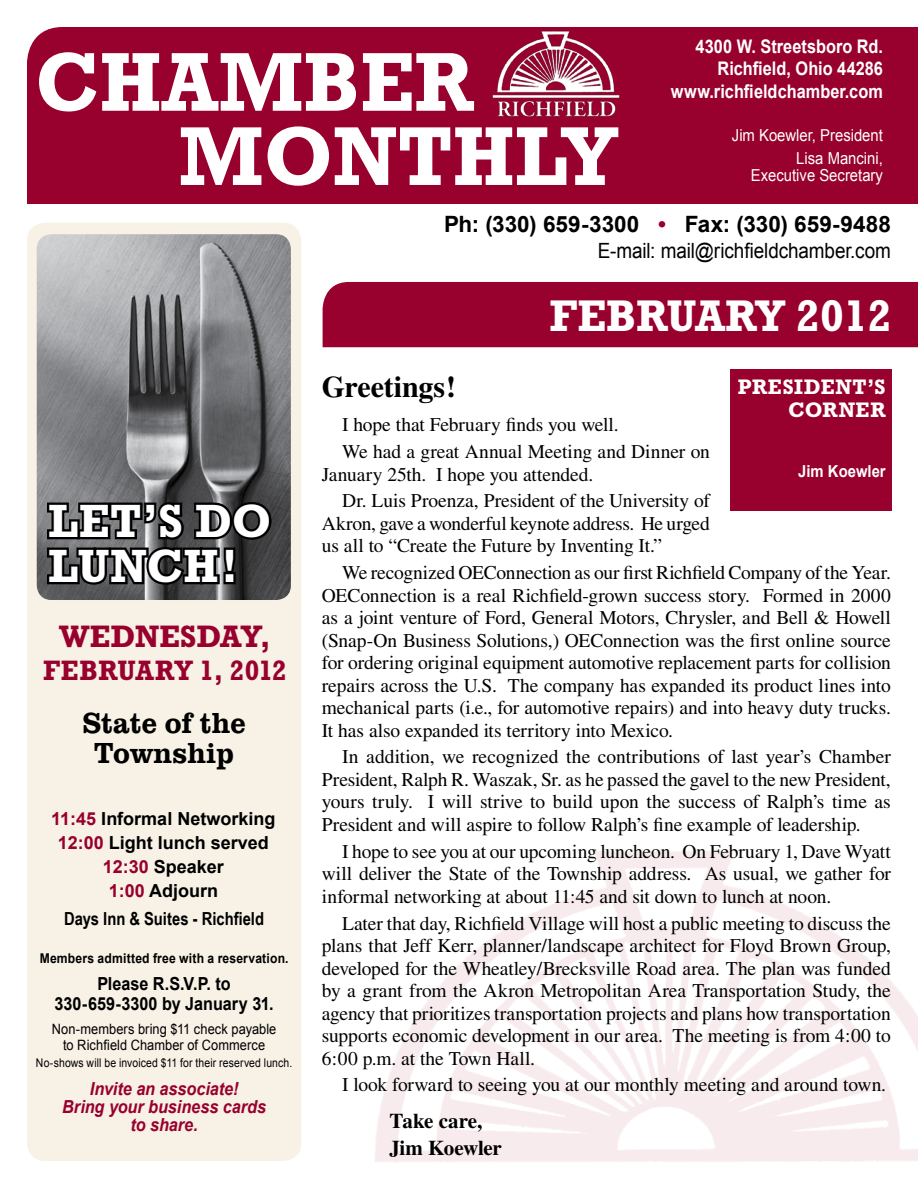
<style>
.page{position:relative;width:918px;height:1188px;background:#fff}
.page>*{position:absolute;margin:0;border:0;box-sizing:border-box;transform-origin:0 0}
.t1{font:700 84.75px/74.2px "Rockwell";color:#fff;scale:.96 1}
.t2{font:700 47.4px/45px "Rockwell";letter-spacing:.015em;color:#fff}
.t3{font:700 45px "Rockwell";color:#fff;scale:.96 1}
.t4{font:700 31.5px "Rockwell";color:#98002e}
.t5{font:30px/30px "URW Clarendon T Medi Narr";color:#000;text-align:center}
.t6{font:700 30px "Times";letter-spacing:-.005em;color:#000}
.t7{font:700 28.5px "Rockwell";letter-spacing:.005em;color:#98002e;scale:.93 1}
.t8{font:700 22.5px "Arial";color:#000}
.t9{font:700 21.3px/22.5px "Rockwell";letter-spacing:.035em;color:#fff;text-align:right}
.t10{font:21px "Arial";letter-spacing:-.005em;color:#000;scale:.9 1}
.t11{font:700 21px/27.8px "Times";letter-spacing:-.015em;color:#000}
.t12{font:19.5px/22.5px "Times";letter-spacing:-.01em;color:#000;text-align:justify}
.t13{font:700 18.75px/22.5px "Arial";color:#fff;text-align:right;scale:.87 1}
.t14{font:700 18px/24px "Arial";color:#000;text-align:center}
.t15{font:italic 700 18px/18px "Arial";letter-spacing:-.005em;color:#98002e;text-align:center;scale:.9 1}
.t16{font:700 18px/19.5px "Arial";color:#000;text-align:center;scale:.9 1}
.t17{font:700 18px "Arial Narrow";color:#000}
.t18{font:16.5px/23.2px "Arial";color:#fff;text-align:right;scale:.9 1}
.t19{font:700 16.5px "Arial";color:#fff;scale:.9 1}
.t20{font:14.25px/16.5px "Arial";letter-spacing:.005em;color:#000;text-align:center;scale:.9 1}
.t21{font:700 13.5px "Arial";letter-spacing:.015em;color:#000;scale:.9 1}
.t22{font:12px "Arial";letter-spacing:.01em;color:#000;scale:.87 1}
.s1{color:#98002e}
</style>
<div class="page">
<div style="left:27px;top:27px;width:891px;height:177px;background:#98002e"></div>
<div style="left:27px;top:223px;width:274px;height:938px;background:#f7f1e6;border-radius:18px"></div>
<img style="left:462px;top:30px;width:190px;height:87px">
<img style="left:37px;top:234px;width:254px;height:366px">
<svg style="left:45px;top:499px;width:229px;height:88px;background:#313133"></svg>
<div style="left:323px;top:282px;width:595px;height:65px;background:#98002e"></div>
<div style="left:730px;top:369px;width:162px;height:142px;background:#98002e"></div>
<h1 class="t1" style="left:179px;top:44px;width:459px;text-indent:-143px">CHAMBER<br>MONTHLY</h1>
<p class="t13" style="left:671px;top:35px;width:245px">4300 W. Streetsboro Rd.<br>Richfield, Ohio 44286 www.richfieldchamber.com</p>
<p class="t18" style="left:732px;top:124px;width:169px">Jim Koewler, President<br>Lisa Mancini,</p>
<p class="t18" style="left:751px;top:163px;width:148px">Executive Secretary</p>
<p class="t8" style="left:444px;top:212px;width:448px">Ph: (330) 659-3300 <span class="s1">•</span> Fax: (330) 659-9488</p>
<p class="t10" style="left:598px;top:238px;width:327px">E-mail: mail@richfieldchamber.com</p>
<h2 class="t2" style="left:48px;top:498px;width:220px">LET’S DO<br>LUNCH!</h2>
<h3 class="t4" style="left:59px;top:618px;width:213px">WEDNESDAY,</h3>
<h3 class="t7" style="left:43px;top:653px;width:264px">FEBRUARY 1, 2012</h3>
<h3 class="t5" style="left:83px;top:708px;width:165px">State of the<br>Township</h3>
<p class="t14" style="left:51px;top:806px;width:226px"><span class="s1">11:45</span> Informal Networking<br><span class="s1">12:00</span> Light lunch served<br><span class="s1">12:30</span> Speaker<br><span class="s1">1:00</span> Adjourn</p>
<p class="t17" style="left:64px;top:908px;width:201px">Days Inn &amp; Suites - Richfield</p>
<p class="t21" style="left:40px;top:951px;width:278px">Members admitted free with a reservation.</p>
<p class="t16" style="left:55px;top:974px;width:245px">Please R.S.V.P. to<br>330-659-3300 by January 31.</p>
<p class="t20" style="left:52px;top:1020px;width:251px">Non-members bring $11 check payable to Richfield Chamber of Commerce</p>
<p class="t22" style="left:36px;top:1056px;width:296px">No-shows will be invoiced $11 for their reserved lunch.</p>
<p class="t15" style="left:62px;top:1080px;width:228px">Invite an associate!<br>Bring your business cards to share.</p>
<h3 class="t3" style="left:549px;top:290px;width:358px">FEBRUARY 2012</h3>
<h3 class="t6" style="left:322px;top:369px;width:136px">Greetings!</h3>
<p class="t12" style="left:342px;top:411px;width:369px;line-height:26.8px">I hope that February finds you well.<br>We had a great Annual Meeting and Dinner on</p>
<p class="t12" style="left:342px;top:460px;width:369px;line-height:26.8px;text-indent:-20px">January 25th. I hope you attended.<br>Dr. Luis Proenza, President of the University of</p>
<p class="t12" style="left:322px;top:512px;width:390px">Akron, gave a wonderful keynote address. He urged us all to “Create the Future by Inventing It.”</p>
<p class="t12" style="left:322px;top:561px;width:571px;text-indent:20px">We recognized OEConnection as our first Richfield Company of the Year.<br>OEConnection is a real Richfield-grown success story. Formed in 2000 as a joint venture of Ford, General Motors, Chrysler, and Bell &amp; Howell (Snap-On Business Solutions,) OEConnection was the first online source for ordering original equipment automotive replacement parts for collision repairs across the U.S. The company has expanded its product lines into mechanical parts (i.e., for automotive repairs) and into heavy duty trucks.<br>It has also expanded its territory into Mexico.</p>
<p class="t12" style="left:322px;top:746px;width:571px;text-indent:20px">In addition, we recognized the contributions of last year’s Chamber President, Ralph R. Waszak, Sr. as he passed the gavel to the new President, yours truly. I will strive to build upon the success of Ralph’s time as President and will aspire to follow Ralph’s fine example of leadership.</p>
<p class="t12" style="left:322px;top:840px;width:571px;text-indent:20px">I hope to see you at our upcoming luncheon. On February 1, Dave Wyatt will deliver the State of the Township address. As usual, we gather for informal networking at about 11:45 and sit down to lunch at noon.</p>
<p class="t12" style="left:322px;top:912px;width:571px;text-indent:20px">Later that day, Richfield Village will host a public meeting to discuss the plans that Jeff Kerr, planner/landscape architect for Floyd Brown Group, developed for the Wheatley/Brecksville Road area. The plan was funded by a grant from the Akron Metropolitan Area Transportation Study, the agency that prioritizes transportation projects and plans how transportation supports economic development in our area. The meeting is from 4:00 to 6:00 p.m. at the Town Hall.</p>
<p class="t12" style="left:342px;top:1074px;width:546px">I look forward to seeing you at our monthly meeting and around town.</p>
<p class="t11" style="left:389px;top:1106px;width:114px">Take care,<br>Jim Koewler</p>
<p class="t9" style="left:738px;top:376px;width:150px">PRESIDENT ’S<br>CORNER</p>
<p class="t19" style="left:798px;top:462px;width:99px">Jim Koewler</p>
</div>
